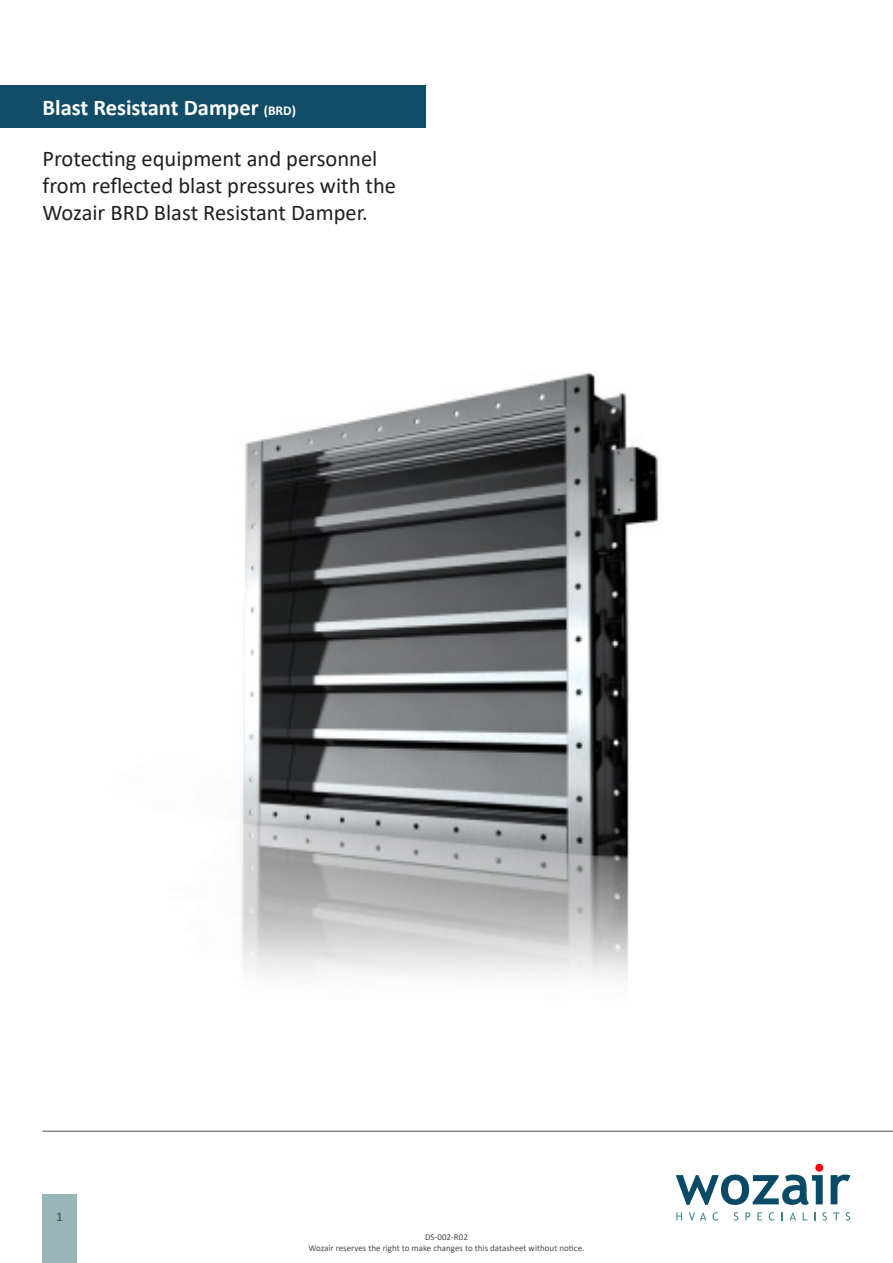
<style>
.page{position:relative;width:893px;height:1263px;background:#fff}
.page>*{position:absolute;margin:0;border:0;box-sizing:border-box;transform-origin:0 0}
.t1{font:22.5px/27px "Calibri";color:#231f20}
.t2{font:700 22.5px "Calibri";color:#fff}
.t3{font:13.5px "Calibri";color:#494c4d}
.t4{font:9px "Calibri";color:#494c4d}
.s1{font-size:13.5px}
</style>
<div class="page">
<hr style="left:43px;top:1131px;width:850px;height:1px;background:#494c4d">
<svg style="left:676px;top:1164px;width:147px;height:41px"></svg>
<svg style="left:831px;top:1174px;width:19px;height:30px"></svg>
<svg style="left:676px;top:1212px;width:6px;height:8px"></svg>
<svg style="left:689px;top:1212px;width:17px;height:8px"></svg>
<svg style="left:712px;top:1212px;width:6px;height:8px"></svg>
<svg style="left:734px;top:1212px;width:4px;height:8px"></svg>
<svg style="left:745px;top:1212px;width:5px;height:8px"></svg>
<svg style="left:757px;top:1212px;width:5px;height:8px"></svg>
<svg style="left:769px;top:1212px;width:5px;height:8px"></svg>
<svg style="left:789px;top:1212px;width:7px;height:8px"></svg>
<svg style="left:822px;top:1212px;width:5px;height:8px"></svg>
<svg style="left:833px;top:1212px;width:6px;height:8px"></svg>
<svg style="left:846px;top:1212px;width:4px;height:8px"></svg>
<div style="left:0;top:85px;width:425px;height:43px;background:#114d67"></div>
<img style="left:241px;top:372px;width:418px;height:607px">
<div style="left:43px;top:1195px;width:34px;height:68px;background:#99b6b7"></div>
<p class="t2" style="left:43px;top:91px;width:255px">Blast Resistant Damper <span class="s1">(BRD)</span></p>
<p class="t1" style="left:43px;top:144px;width:355px">Protecting equipment and personnel from reflected blast pressures with the<br>Wozair BRD Blast Resistant Damper.</p>
<p class="t3" style="left:56px;top:1207px;width:8px">1</p>
<p class="t4" style="left:425px;top:1230px;width:44px">DS-002-R02</p>
<p class="t4" style="left:309px;top:1241px;width:277px">Wozair reserves the right to make changes to this datasheet without notice.</p>
</div>
